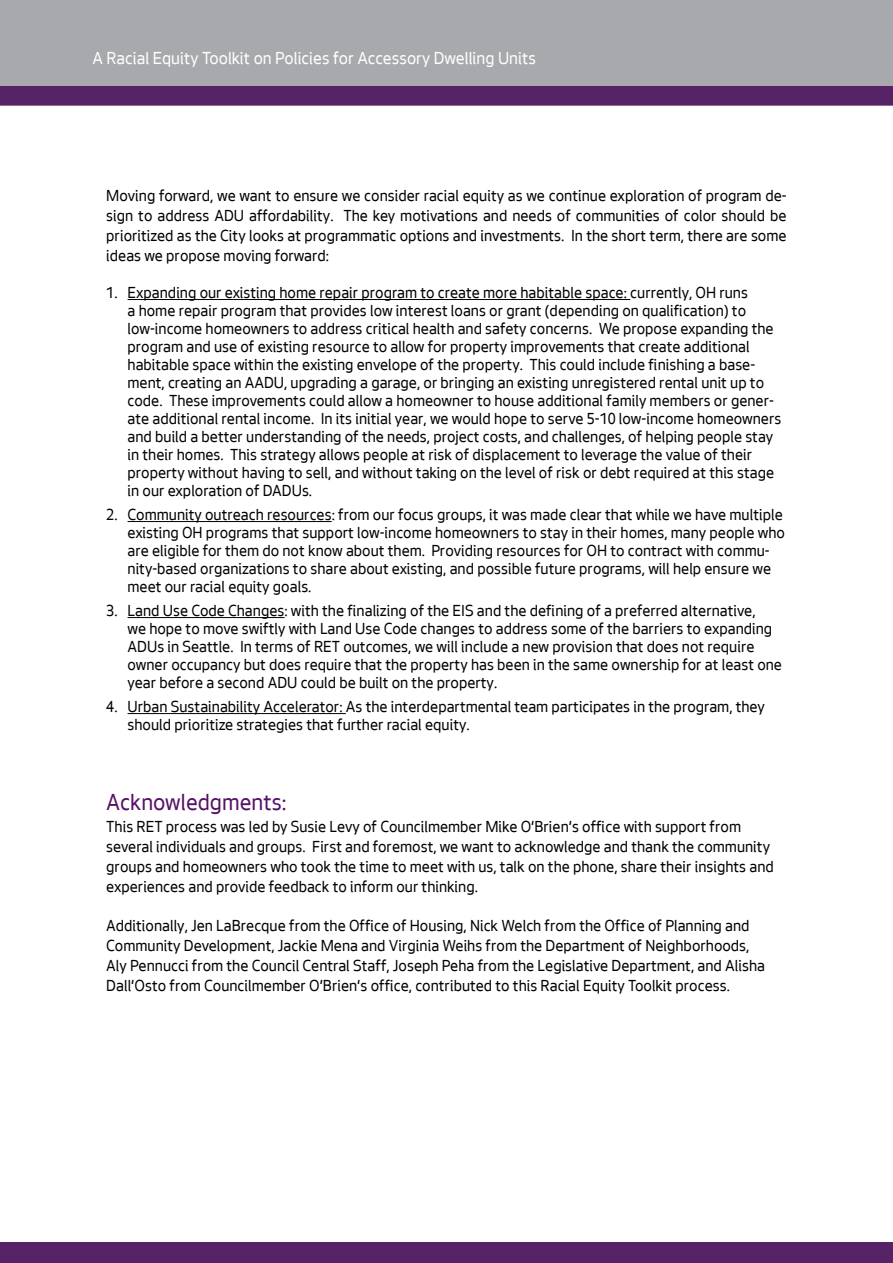
<style>
.page{position:relative;width:893px;height:1263px;background:#fff}
.page>*{position:absolute;margin:0;border:0;box-sizing:border-box;transform-origin:0 0}
.t1{font:24px "Seattle Text";color:#561067}
.t2{font:18px "Seattle Text";color:#fff}
.t3{font:16.5px/18px "Seattle Text";color:#000}
</style>
<div class="page">
<div style="left:0;top:1242px;width:893px;height:21px;background:#552366"></div>
<svg style="left:0;top:85px;width:893px;height:21px;background:#5b2c6b"></svg>
<div style="left:0;top:0;width:893px;height:85px;background:#a7a9ac"></div>
<hr style="left:128px;top:299px;width:502px;height:1px;background:#000">
<hr style="left:128px;top:521px;width:204px;height:1px;background:#000">
<hr style="left:128px;top:617px;width:156px;height:1px;background:#000">
<hr style="left:128px;top:713px;width:218px;height:1px;background:#000">
<p class="t2" style="left:92px;top:46px;width:445px">A Racial Equity Toolkit on Policies for Accessory Dwelling Units</p>
<p class="t3" style="left:106px;top:185px;width:682px;line-height:19.8px;text-align:justify">Moving forward, we want to ensure we consider racial equity as we continue exploration of program de&shy;sign to address ADU affordability. The key motivations and needs of communities of color should be prioritized as the City looks at programmatic options and investments. In the short term, there are some ideas we propose moving forward:</p>
<p class="t3" style="left:128px;top:283px;width:655px;text-indent:-21px">1. Expanding our existing home repair program to create more habitable space: currently, OH runs<br>a home repair program that provides low interest loans or grant (depending on qualification) to low-income homeowners to address critical health and safety concerns. We propose expanding the program and use of existing resource to allow for property improvements that create additional habitable space within the existing envelope of the property. This could include finishing a base&shy;ment, creating an AADU, upgrading a garage, or bringing an existing unregistered rental unit up to code. These improvements could allow a homeowner to house additional family members or gener&shy;ate additional rental income. In its initial year, we would hope to serve 5-10 low-income homeowners and build a better understanding of the needs, project costs, and challenges, of helping people stay in their homes. This strategy allows people at risk of displacement to leverage the value of their property without having to sell, and without taking on the level of risk or debt required at this stage in our exploration of DADUs.</p>
<p class="t3" style="left:128px;top:505px;width:659px;text-indent:-21px">2. Community outreach resources: from our focus groups, it was made clear that while we have multiple existing OH programs that support low-income homeowners to stay in their homes, many people who are eligible for them do not know about them. Providing resources for OH to contract with commu&shy;nity-based organizations to share about existing, and possible future programs, will help ensure we meet our racial equity goals.</p>
<p class="t3" style="left:128px;top:601px;width:656px;text-indent:-21px">3. Land Use Code Changes: with the finalizing of the EIS and the defining of a preferred alternative,<br>we hope to move swiftly with Land Use Code changes to address some of the barriers to expanding ADUs in Seattle. In terms of RET outcomes, we will include a new provision that does not require owner occupancy but does require that the property has been in the same ownership for at least one year before a second ADU could be built on the property.</p>
<p class="t3" style="left:128px;top:697px;width:639px;text-indent:-21px">4. Urban Sustainability Accelerator: As the interdepartmental team participates in the program, they should prioritize strategies that further racial equity.</p>
<h1 class="t1" style="left:106px;top:786px;width:182px">Acknowledgments:</h1>
<p class="t3" style="left:106px;top:817px;width:669px;line-height:19.8px">This RET process was led by Susie Levy of Councilmember Mike O’Brien’s office with support from several individuals and groups. First and foremost, we want to acknowledge and thank the community groups and homeowners who took the time to meet with us, talk on the phone, share their insights and experiences and provide feedback to inform our thinking.</p>
<p class="t3" style="left:106px;top:916px;width:660px;line-height:19.8px">Additionally, Jen LaBrecque from the Office of Housing, Nick Welch from the Office of Planning and Community Development, Jackie Mena and Virginia Weihs from the Department of Neighborhoods, Aly Pennucci from the Council Central Staff, Joseph Peha from the Legislative Department, and Alisha Dall’Osto from Councilmember O’Brien’s office, contributed to this Racial Equity Toolkit process.</p>
</div>
